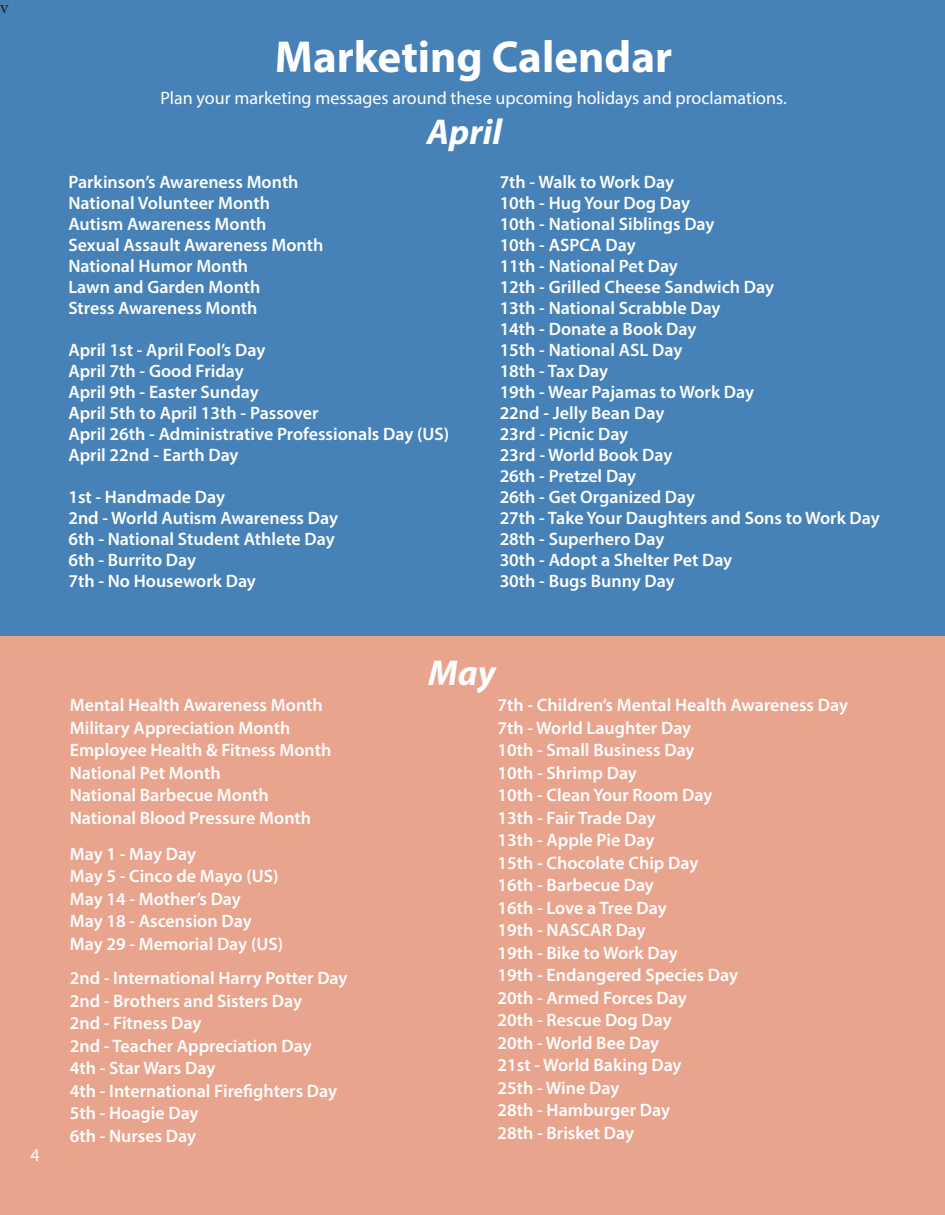
<style>
.page{position:relative;width:945px;height:1215px;background:#fff}
.page>*{position:absolute;margin:0;border:0;box-sizing:border-box;transform-origin:0 0}
.t1{font:700 45px "Myriad Pro";color:#fff}
.t2{font:italic 700 36px "Myriad Pro";color:#fff}
.t3{font:600 18px/21px "Myriad Pro";color:#fff}
.t4{font:18px "Myriad Pro";color:#fff}
.t5{font:18px "Minion Pro";color:#231f20}
</style>
<div class="page">
<div style="left:0;top:0;width:945px;height:643px;background:#4682b8"></div>
<div style="left:0;top:637px;width:945px;height:578px;background:#e9a48e"></div>
<p class="t5" style="left:0;top:-5px;width:10px">v</p>
<p class="t4" style="left:30px;top:1144px;width:11px">4</p>
<p class="t1" style="left:275px;top:27px;width:399px">Marketing Calendar</p>
<p class="t4" style="left:160px;top:87px;width:628px">Plan your marketing messages around these upcoming holidays and proclamations.</p>
<p class="t2" style="left:427px;top:108px;width:77px">April</p>
<p class="t3" style="left:68px;top:171px;width:232px">Parkinson’s Awareness Month</p>
<p class="t3" style="left:68px;top:192px;width:203px">National Volunteer Month</p>
<p class="t3" style="left:68px;top:213px;width:200px">Autism Awareness Month</p>
<p class="t3" style="left:68px;top:234px;width:256px">Sexual Assault Awareness Month</p>
<p class="t3" style="left:68px;top:255px;width:181px">National Humor Month</p>
<p class="t3" style="left:68px;top:276px;width:194px">Lawn and Garden Month</p>
<p class="t3" style="left:68px;top:297px;width:191px">Stress Awareness Month</p>
<p class="t3" style="left:68px;top:339px;width:199px">April 1st - April Fool’s Day</p>
<p class="t3" style="left:68px;top:360px;width:177px">April 7th - Good Friday</p>
<p class="t3" style="left:68px;top:381px;width:192px">April 9th - Easter Sunday</p>
<p class="t3" style="left:68px;top:402px;width:252px">April 5th to April 13th - Passover</p>
<p class="t3" style="left:68px;top:423px;width:382px">April 26th - Administrative Professionals Day (US)</p>
<p class="t3" style="left:68px;top:444px;width:172px">April 22nd - Earth Day</p>
<p class="t3" style="left:68px;top:486px;width:158px">1st - Handmade Day</p>
<p class="t3" style="left:68px;top:507px;width:271px">2nd - World Autism Awareness Day</p>
<p class="t3" style="left:68px;top:528px;width:268px">6th - National Student Athlete Day</p>
<p class="t3" style="left:68px;top:549px;width:129px">6th - Burrito Day</p>
<p class="t3" style="left:68px;top:570px;width:189px">7th - No Housework Day</p>
<p class="t3" style="left:500px;top:171px;width:382px">7th - Walk to Work Day<br>10th - Hug Your Dog Day<br>10th - National Siblings Day<br>10th - ASPCA Day<br>11th - National Pet Day<br>12th - Grilled Cheese Sandwich Day<br>13th - National Scrabble Day<br>14th - Donate a Book Day<br>15th - National ASL Day<br>18th - Tax Day<br>19th - Wear Pajamas to Work Day<br>22nd - Jelly Bean Day<br>23rd - Picnic Day<br>23rd - World Book Day<br>26th - Pretzel Day<br>26th - Get Organized Day<br>27th - Take Your Daughters and Sons to Work Day<br>28th - Superhero Day<br>30th - Adopt a Shelter Pet Day<br>30th - Bugs Bunny Day</p>
<p class="t3" style="left:70px;top:694px;width:255px">Mental Health Awareness Month</p>
<p class="t3" style="left:70px;top:717px;width:222px">Military Appreciation Month</p>
<p class="t3" style="left:70px;top:739px;width:263px">Employee Health &amp; Fitness Month</p>
<p class="t3" style="left:70px;top:762px;width:152px">National Pet Month</p>
<p class="t3" style="left:70px;top:784px;width:201px">National Barbecue Month</p>
<p class="t3" style="left:70px;top:807px;width:243px">National Blood Pressure Month</p>
<p class="t3" style="left:70px;top:843px;width:128px">May 1 - May Day</p>
<p class="t3" style="left:70px;top:865px;width:210px">May 5 - Cinco de Mayo (US)</p>
<p class="t3" style="left:70px;top:888px;width:173px">May 14 - Mother’s Day</p>
<p class="t3" style="left:70px;top:910px;width:183px">May 18 - Ascension Day</p>
<p class="t3" style="left:70px;top:933px;width:215px">May 29 - Memorial Day (US)</p>
<p class="t3" style="left:70px;top:967px;width:279px">2nd - International Harry Potter Day</p>
<p class="t3" style="left:70px;top:990px;width:234px">2nd - Brothers and Sisters Day</p>
<p class="t3" style="left:70px;top:1012px;width:133px">2nd - Fitness Day</p>
<p class="t3" style="left:70px;top:1035px;width:244px">2nd - Teacher Appreciation Day</p>
<p class="t3" style="left:70px;top:1057px;width:147px">4th - Star Wars Day</p>
<p class="t3" style="left:70px;top:1080px;width:269px">4th - International Firefighters Day</p>
<p class="t3" style="left:70px;top:1102px;width:130px">5th - Hoagie Day</p>
<p class="t3" style="left:70px;top:1125px;width:128px">6th - Nurses Day</p>
<p class="t2" style="left:428px;top:650px;width:69px">May</p>
<p class="t3" style="left:498px;top:693px;width:352px;line-height:22.5px">7th - Children’s Mental Health Awareness Day<br>7th - World Laughter Day<br>10th - Small Business Day<br>10th - Shrimp Day<br>10th - Clean Your Room Day<br>13th - Fair Trade Day<br>13th - Apple Pie Day<br>15th - Chocolate Chip Day<br>16th - Barbecue Day<br>16th - Love a Tree Day<br>19th - NASCAR Day<br>19th - Bike to Work Day<br>19th - Endangered Species Day<br>20th - Armed Forces Day<br>20th - Rescue Dog Day<br>20th - World Bee Day<br>21st - World Baking Day<br>25th - Wine Day<br>28th - Hamburger Day<br>28th - Brisket Day</p>
</div>
